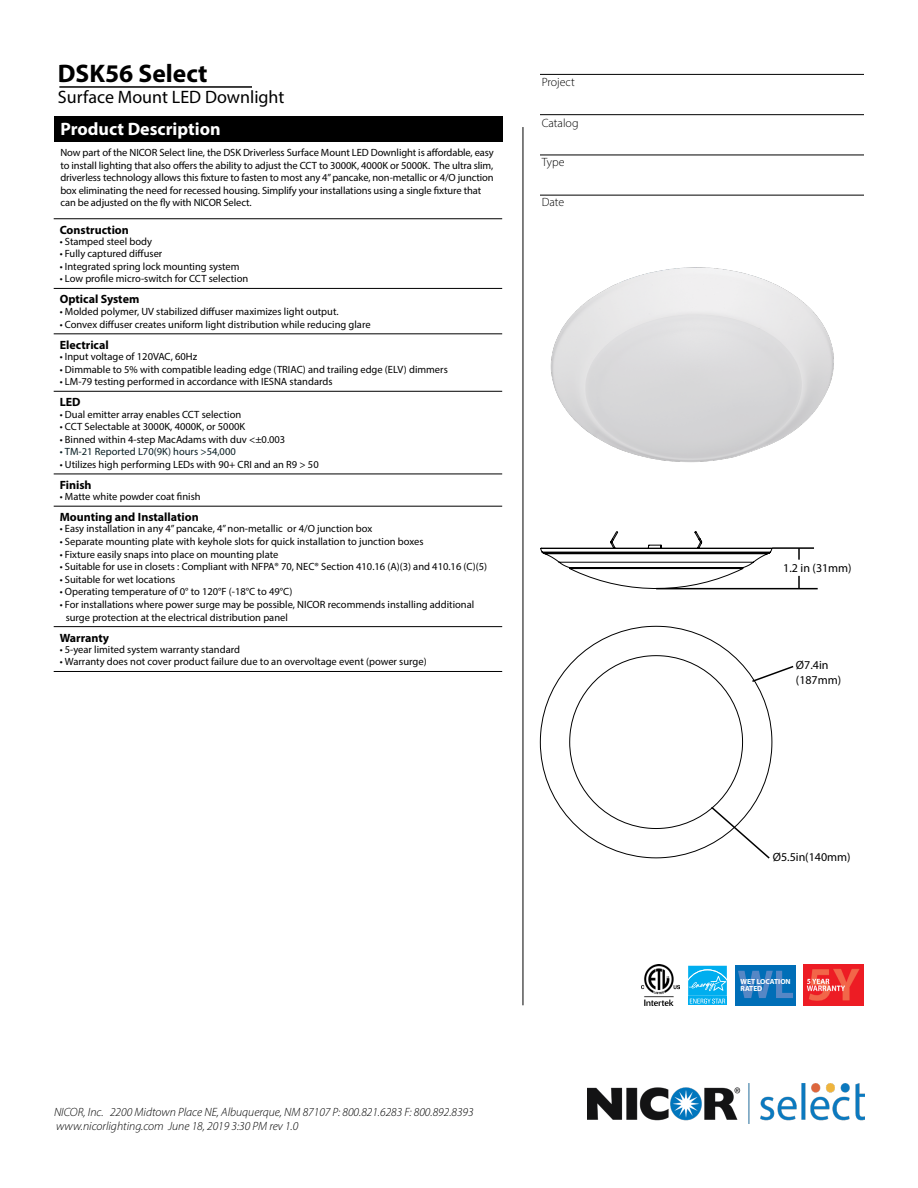
<style>
.page{position:relative;width:918px;height:1188px;background:#fff}
.page>*{position:absolute;margin:0;border:0;box-sizing:border-box;transform-origin:0 0}
.t1{font:700 25.5px "Myriad Pro";color:#000}
.t2{font:18px "Myriad Pro";color:#000}
.t3{font:700 18px "Myriad Pro";color:#fff}
.t4{font:italic 300 12px/14.4px "Myriad Pro";color:#000}
.t5{font:700 12px "Myriad Pro";color:#000}
.t6{font:12px/14.4px "Myriad Pro";color:#000}
.t7{font:300 12px "Myriad Pro";color:#000}
.t8{font:10.5px/12.6px "Myriad Pro";color:#000}
.t9{font:10.5px "Myriad Pro";color:#071d23}
.t10{font:700 7.35px/6.8px "Myriad Pro";color:#fff}
</style>
<div class="page">
<img style="left:587px;top:1084px;width:277px;height:39px">
<hr style="left:523px;top:127px;width:1px;height:878px;background:#000">
<hr style="left:59px;top:86px;width:193px;height:2px;background:#000">
<hr style="left:540px;top:155px;width:324px;height:1px;background:#000">
<hr style="left:540px;top:195px;width:324px;height:1px;background:#000">
<hr style="left:540px;top:114px;width:324px;height:1px;background:#000">
<hr style="left:540px;top:74px;width:324px;height:1px;background:#000">
<img style="left:803px;top:965px;width:61px;height:40px">
<div style="left:54px;top:116px;width:449px;height:25px;background:#000"></div>
<hr style="left:54px;top:218px;width:448px;height:1px;background:#000">
<hr style="left:54px;top:288px;width:448px;height:1px;background:#000">
<hr style="left:54px;top:333px;width:448px;height:1px;background:#000">
<hr style="left:54px;top:391px;width:448px;height:1px;background:#000">
<hr style="left:54px;top:474px;width:448px;height:1px;background:#000">
<hr style="left:54px;top:506px;width:448px;height:1px;background:#000">
<hr style="left:54px;top:626px;width:448px;height:1px;background:#000">
<hr style="left:54px;top:671px;width:448px;height:1px;background:#000">
<div style="left:735px;top:965px;width:61px;height:40px;background:#006eb7"></div>
<svg style="left:738px;top:971px;width:55px;height:27px"></svg>
<img style="left:641px;top:965px;width:39px;height:40px">
<div style="left:688px;top:997px;width:39px;height:8px;background:#00aeef"></div>
<svg style="left:688px;top:966px;width:39px;height:38px"></svg>
<img style="left:550px;top:267px;width:284px;height:196px">
<svg style="left:540px;top:531px;width:232px;height:59px"></svg>
<svg style="left:540px;top:626px;width:232px;height:232px"></svg>
<hr style="left:656px;top:588px;width:162px;height:1px;background:#000">
<hr style="left:772px;top:547px;width:42px;height:2px;background:#000">
<svg style="left:751px;top:665px;width:43px;height:18px"></svg>
<svg style="left:709px;top:805px;width:62px;height:54px"></svg>
<hr style="left:798px;top:548px;width:2px;height:41px;background:#000">
<div style="left:780px;top:560px;width:34px;height:16px;background:#fff"></div>
<h1 class="t1" style="left:58px;top:56px;width:151px">DSK56 Select</h1>
<h2 class="t2" style="left:58px;top:86px;width:228px">Surface Mount LED Downlight</h2>
<h2 class="t3" style="left:60px;top:118px;width:162px">Product Description</h2>
<p class="t8" style="left:60px;top:146px;width:435px">Now part of the NICOR Select line, the DSK Driverless Surface Mount LED Downlight is affordable, easy to install lighting that also offers the ability to adjust the CCT to 3000K, 4000K or 5000K. The ultra slim, driverless technology allows this fixture to fasten to most any 4” pancake, non-metallic or 4/O junction box eliminating the need for recessed housing. Simplify your installations using a single fixture that can be adjusted on the fly with NICOR Select.</p>
<p class="t5" style="left:60px;top:222px;width:71px">Construction</p>
<p class="t8" style="left:60px;top:235px;width:94px">• Stamped steel body</p>
<p class="t8" style="left:60px;top:247px;width:104px">• Fully captured diffuser</p>
<p class="t8" style="left:60px;top:260px;width:181px">• Integrated spring lock mounting system</p>
<p class="t8" style="left:60px;top:272px;width:190px">• Low profile micro-switch for CCT selection</p>
<p class="t5" style="left:60px;top:292px;width:81px">Optical System</p>
<p class="t8" style="left:60px;top:305px;width:280px">• Molded polymer, UV stabilized diffuser maximizes light output.</p>
<p class="t8" style="left:60px;top:318px;width:312px">• Convex diffuser creates uniform light distribution while reducing glare</p>
<p class="t5" style="left:60px;top:337px;width:51px">Electrical</p>
<p class="t8" style="left:60px;top:350px;width:139px">• Input voltage of 120VAC, 60Hz</p>
<p class="t8" style="left:60px;top:363px;width:390px">• Dimmable to 5% with compatible leading edge (TRIAC) and trailing edge (ELV) dimmers</p>
<p class="t8" style="left:60px;top:375px;width:274px">• LM-79 testing performed in accordance with IESNA standards</p>
<p class="t5" style="left:60px;top:394px;width:22px">LED</p>
<p class="t8" style="left:60px;top:408px;width:183px">• Dual emitter array enables CCT selection</p>
<p class="t8" style="left:60px;top:420px;width:187px">• CCT Selectable at 3000K, 4000K, or 5000K</p>
<p class="t8" style="left:60px;top:433px;width:227px">• Binned within 4-step MacAdams with duv &lt;±0.003</p>
<p class="t9" style="left:60px;top:445px;width:178px">• TM-21 Reported L70(9K) hours &gt;54,000</p>
<p class="t8" style="left:60px;top:458px;width:261px">• Utilizes high performing LEDs with 90+ CRI and an R9 &gt; 50</p>
<p class="t5" style="left:60px;top:477px;width:33px">Finish</p>
<p class="t8" style="left:60px;top:490px;width:143px">• Matte white powder coat finish</p>
<p class="t5" style="left:60px;top:509px;width:141px">Mounting and Installation</p>
<p class="t8" style="left:60px;top:522px;width:314px">• Easy installation in any 4” pancake, 4” non-metallic or 4/O junction box</p>
<p class="t8" style="left:60px;top:535px;width:365px">• Separate mounting plate with keyhole slots for quick installation to junction boxes</p>
<p class="t8" style="left:60px;top:548px;width:220px">• Fixture easily snaps into place on mounting plate</p>
<p class="t8" style="left:60px;top:560px;width:429px">• Suitable for use in closets : Compliant with NFPA® 70, NEC® Section 410.16 (A)(3) and 410.16 (C)(5)</p>
<p class="t8" style="left:60px;top:573px;width:117px">• Suitable for wet locations</p>
<p class="t8" style="left:60px;top:585px;width:234px">• Operating temperature of 0° to 120°F (-18°C to 49°C)</p>
<p class="t8" style="left:66px;top:598px;width:410px;text-indent:-6px">• For installations where power surge may be possible, NICOR recommends installing additional surge protection at the electrical distribution panel</p>
<p class="t5" style="left:60px;top:630px;width:51px">Warranty</p>
<p class="t8" style="left:60px;top:643px;width:182px">• 5-year limited system warranty standard</p>
<p class="t8" style="left:60px;top:655px;width:368px">• Warranty does not cover product failure due to an overvoltage event (power surge)</p>
<p class="t7" style="left:542px;top:75px;width:35px">Project</p>
<p class="t7" style="left:542px;top:116px;width:38px">Catalog</p>
<p class="t7" style="left:542px;top:155px;width:24px">Type</p>
<p class="t7" style="left:542px;top:195px;width:24px">Date</p>
<p class="t4" style="left:54px;top:1104px;width:421px">NICOR, Inc. 2200 Midtown Place NE, Albuquerque, NM 87107 P: 800.821.6283 F: 800.892.8393 www.nicorlighting.com June 18, 2019 3:30 PM rev 1.0</p>
<p class="t6" style="left:783px;top:561px;width:70px">1.2 in (31mm)</p>
<p class="t6" style="left:796px;top:658px;width:47px">Ø7.4in (187mm)</p>
<p class="t6" style="left:773px;top:849px;width:79px">Ø5.5in(140mm)</p>
<p class="t10" style="left:741px;top:978px;width:52px">WET LOCATION<br>RATED</p>
</div>
